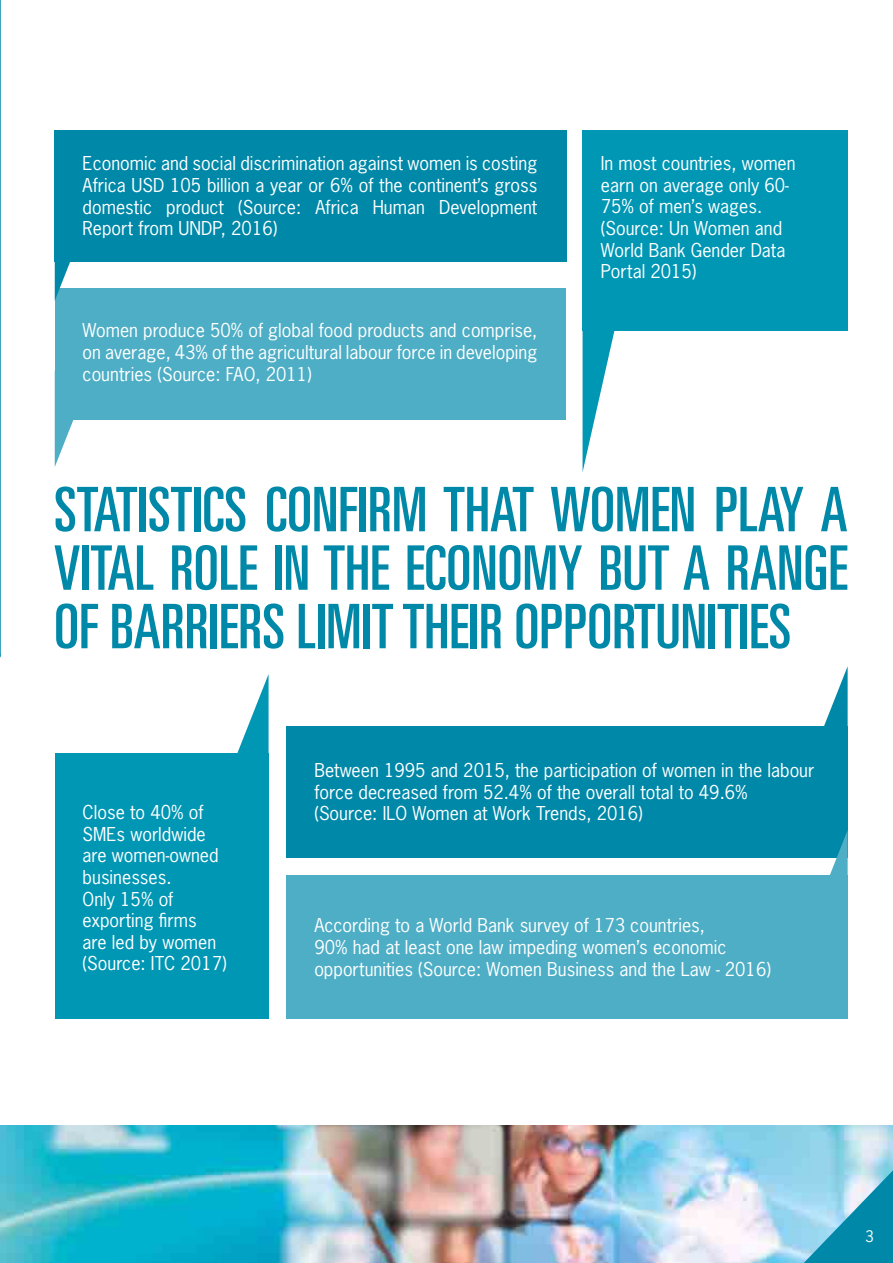
<style>
.page{position:relative;width:893px;height:1263px;background:#fff}
.page>*{position:absolute;margin:0;border:0;box-sizing:border-box;transform-origin:0 0}
.t1{font:ultra-condensed 61.5px/58.5px "Univers LT Std";color:#0088a8;text-align:justify}
.t2{font:18px/21.6px "News Gothic Std";color:#fff}
.t3{font:15px "News Gothic Std";color:#fff}
</style>
<div class="page">
<img style="left:0;top:1125px;width:893px;height:138px">
<div style="left:583px;top:130px;width:265px;height:200px;background:#0097b5"></div>
<div style="left:55px;top:130px;width:512px;height:131px;background:#0088a8"></div>
<div style="left:55px;top:288px;width:511px;height:132px;background:#4daec6"></div>
<div style="left:55px;top:753px;width:214px;height:266px;background:#0097b5"></div>
<div style="left:286px;top:726px;width:562px;height:131px;background:#0088a8"></div>
<div style="left:286px;top:875px;width:562px;height:144px;background:#4daec6"></div>
<svg style="left:237px;top:674px;width:32px;height:79px"></svg>
<svg style="left:583px;top:330px;width:41px;height:140px"></svg>
<svg style="left:824px;top:666px;width:24px;height:60px"></svg>
<svg style="left:55px;top:261px;width:41px;height:39px"></svg>
<svg style="left:806px;top:830px;width:42px;height:45px"></svg>
<svg style="left:55px;top:420px;width:19px;height:46px"></svg>
<svg style="left:0;top:0;width:1px;height:658px"></svg>
<svg style="left:804px;top:1170px;width:89px;height:93px;background:#56b2cc"></svg>
<p class="t2" style="left:83px;top:153px;width:456px;text-align:justify">Economic and social discrimination against women is costing Africa USD 105 billion a year or 6% of the continent’s gross domestic product (Source: Africa Human Development Report from UNDP, 2016)</p>
<p class="t2" style="left:83px;top:320px;width:456px;text-align:justify">Women produce 50% of global food products and comprise, on average, 43% of the agricultural labour force in developing countries (Source: FAO, 2011)</p>
<p class="t2" style="left:601px;top:152px;width:196px">In most countries, women earn on average only 60-<br>75% of men’s wages. (Source: Un Women and<br>World Bank Gender Data<br>Portal 2015)</p>
<h1 class="t1" style="left:54px;top:480px;width:795px">STATISTICS CONFIRM THAT WOMEN PLAY A VITAL ROLE IN THE ECONOMY BUT A RANGE OF BARRIERS LIMIT THEIR OPPORTUNITIES</h1>
<p class="t2" style="left:83px;top:801px;width:146px">Close to 40% of<br>SMEs worldwide are women-owned businesses.<br>Only 15% of exporting firms<br>are led by women (Source: ITC 2017)</p>
<p class="t2" style="left:314px;top:759px;width:502px">Between 1995 and 2015, the participation of women in the labour force decreased from 52.4% of the overall total to 49.6% (Source: ILO Women at Work Trends, 2016)</p>
<p class="t2" style="left:314px;top:915px;width:458px">According to a World Bank survey of 173 countries,<br>90% had at least one law impeding women’s economic opportunities (Source: Women Business and the Law - 2016)</p>
<p class="t3" style="left:865px;top:1227px;width:10px">3</p>
</div>
